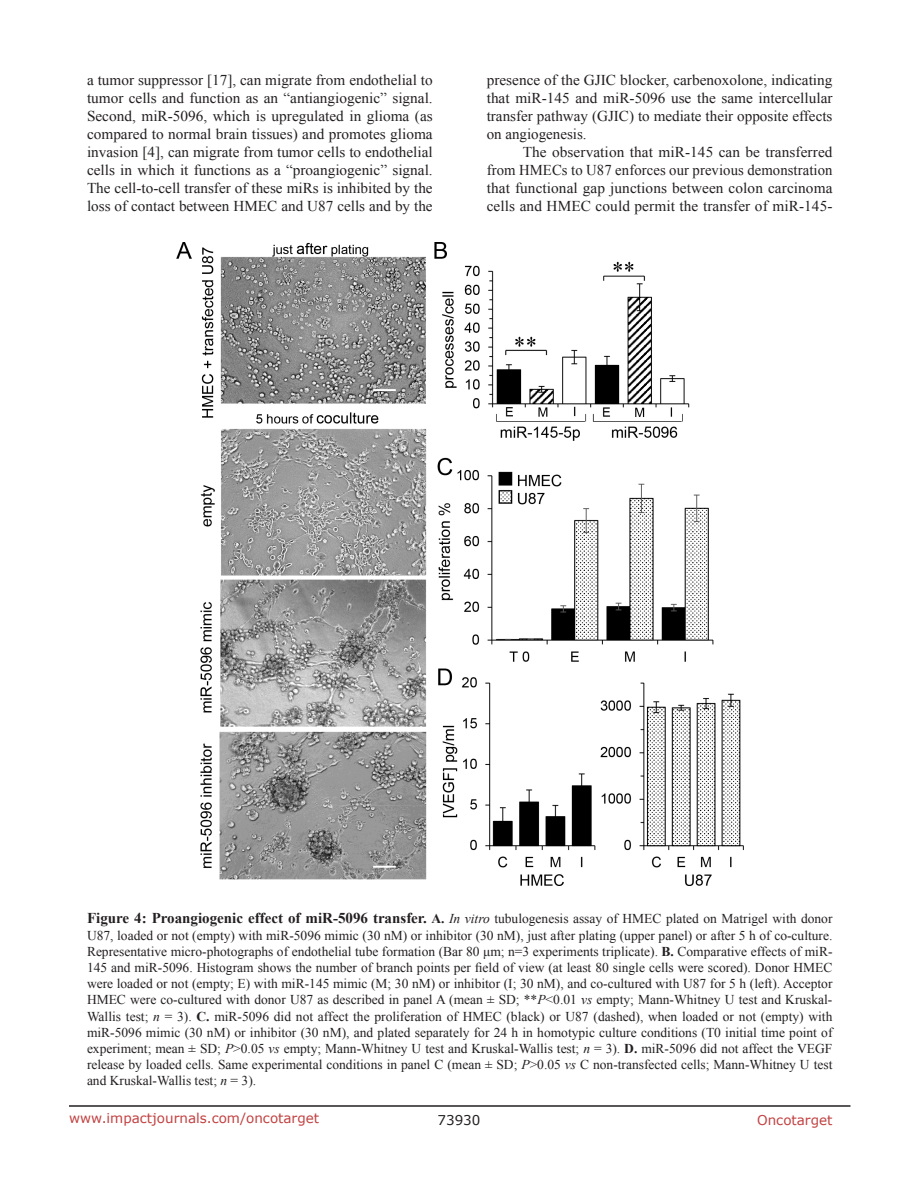
<style>
.page{position:relative;width:918px;height:1188px;background:#fff}
.page>*{position:absolute;margin:0;border:0;box-sizing:border-box;transform-origin:0 0}
.BodyText{font:15px/18px "Times New Roman";color:#231f20;text-align:justify}
.figuretext{font:13.5px/16.2px "Times New Roman";color:#231f20;text-align:justify}
.t1{font:13.5px "Verdana";color:#c24141}
.t2{font:13.5px "Verdana";color:#231f20}
.s1{font-weight:700;font-size:15px}
.s2{font-weight:700}
.s3{font-style:italic}
</style>
<div class="page">
<hr style="left:69px;top:1105px;width:781px;height:2px;background:#231f20">
<img style="left:176px;top:242px;width:567px;height:644px">
<p class="BodyText" style="left:87px;top:71px;width:347px">a tumor suppressor [17], can migrate from endothelial to tumor cells and function as an “antiangiogenic” signal.<br>Second, miR-5096, which is upregulated in glioma (as compared to normal brain tissues) and promotes glioma invasion [4], can migrate from tumor cells to endothelial cells in which it functions as a “proangiogenic” signal.<br>The cell-to-cell transfer of these miRs is inhibited by the loss of contact between HMEC and U87 cells and by the</p>
<p class="BodyText" style="left:487px;top:71px;width:347px">presence of the GJIC blocker, carbenoxolone, indicating that miR-145 and miR-5096 use the same intercellular transfer pathway (GJIC) to mediate their opposite effects on angiogenesis.</p>
<p class="BodyText" style="left:487px;top:143px;width:347px;text-indent:36px">The observation that miR-145 can be transferred from HMECs to U87 enforces our previous demonstration that functional gap junctions between colon carcinoma cells and HMEC could permit the transfer of miR-145-</p>
<p class="figuretext" style="left:87px;top:911px;width:747px"><span class="s1">Figure 4: Proangiogenic effect of miR-5096 transfer.</span> <span class="s2">A.</span> <span class="s3">In vitro</span> tubulogenesis assay of HMEC plated on Matrigel with donor U87, loaded or not (empty) with miR-5096 mimic (30 nM) or inhibitor (30 nM), just after plating (upper panel) or after 5 h of co-culture.<br>Representative micro-photographs of endothelial tube formation (Bar 80 μm; n=3 experiments triplicate). <span class="s2">B.</span> Comparative effects of miR-145 and miR-5096. Histogram shows the number of branch points per field of view (at least 80 single cells were scored). Donor HMEC were loaded or not (empty; E) with miR-145 mimic (M; 30 nM) or inhibitor (I; 30 nM), and co-cultured with U87 for 5 h (left). Acceptor HMEC were co-cultured with donor U87 as described in panel A (mean ± SD; **<span class="s3">P</span>&lt;0.01 <span class="s3">vs</span> empty; Mann-Whitney U test and Kruskal-Wallis test; <span class="s3">n</span> = 3). <span class="s2">C.</span> miR-5096 did not affect the proliferation of HMEC (black) or U87 (dashed), when loaded or not (empty) with miR-5096 mimic (30 nM) or inhibitor (30 nM), and plated separately for 24 h in homotypic culture conditions (T0 initial time point of experiment; mean ± SD; <span class="s3">P</span>&gt;0.05 <span class="s3">vs</span> empty; Mann-Whitney U test and Kruskal-Wallis test; <span class="s3">n</span> = 3). <span class="s2">D.</span> miR-5096 did not affect the VEGF release by loaded cells. Same experimental conditions in panel C (mean ± SD; <span class="s3">P</span>&gt;0.05 <span class="s3">vs</span> C non-transfected cells; Mann-Whitney U test and Kruskal-Wallis test; <span class="s3">n</span> = 3).</p>
<p class="t1" style="left:69px;top:1109px;width:252px">www.impactjournals.com/oncotarget</p>
<p class="t2" style="left:438px;top:1111px;width:44px">73930</p>
<p class="t1" style="left:757px;top:1111px;width:77px">Oncotarget</p>
</div>
